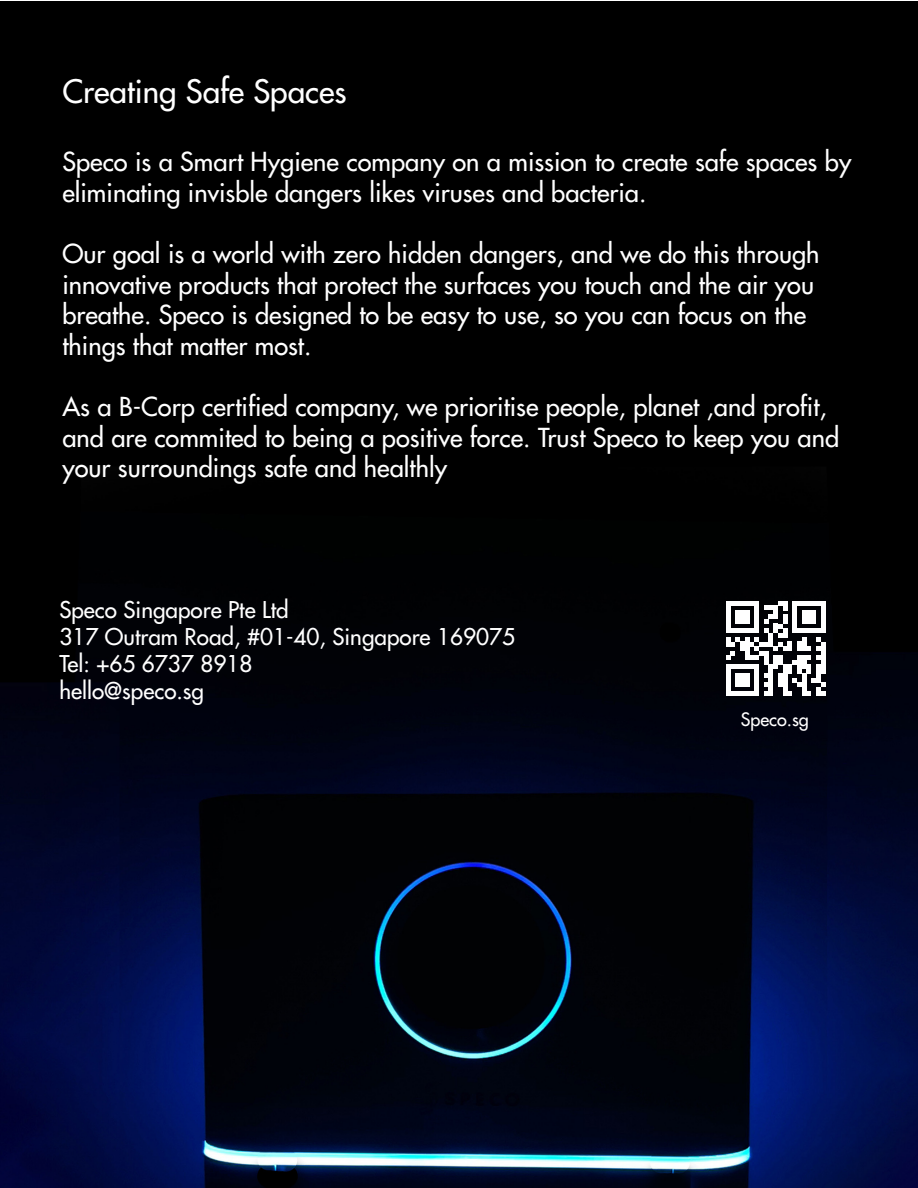
<style>
.page{position:relative;width:918px;height:1188px;background:#fff}
.page>*{position:absolute;margin:0;border:0;box-sizing:border-box;transform-origin:0 0}
.Paragraph_Style_3{font:31.5px "Futura";color:#fff}
.Paragraph_Style_3-2{font:25.5px/30.6px "Futura";color:#fff}
.Paragraph_Style_3-3{font:22.5px "Futura";color:#fff}
.t1{font:18px "Futura";color:#fff}
</style>
<div class="page">
<img style="left:0;top:1px;width:918px;height:1187px">
<svg style="left:726px;top:601px;width:100px;height:95px"></svg>
<p class="Paragraph_Style_3" style="left:62px;top:72px;width:286px">Creating Safe Spaces</p>
<p class="Paragraph_Style_3-2" style="left:62px;top:147px;width:790px">Speco is a Smart Hygiene company on a mission to create safe spaces by eliminating invisble dangers likes viruses and bacteria.</p>
<p class="Paragraph_Style_3-2" style="left:62px;top:239px;width:759px">Our goal is a world with zero hidden dangers, and we do this through innovative products that protect the surfaces you touch and the air you breathe. Speco is designed to be easy to use, so you can focus on the things that matter most.</p>
<p class="Paragraph_Style_3-2" style="left:62px;top:392px;width:778px">As a B-Corp certified company, we prioritise people, planet ,and profit, and are commited to being a positive force. Trust Speco to keep you and your surroundings safe and healthly</p>
<p class="Paragraph_Style_3-3" style="left:59px;top:595px;width:231px">Speco Singapore Pte Ltd</p>
<p class="Paragraph_Style_3-3" style="left:59px;top:622px;width:457px">317 Outram Road, #01-40, Singapore 169075</p>
<p class="Paragraph_Style_3-3" style="left:59px;top:649px;width:195px">Tel: +65 6737 8918</p>
<p class="Paragraph_Style_3-3" style="left:59px;top:676px;width:146px">hello@speco.sg</p>
<p class="t1" style="left:741px;top:708px;width:70px">Speco.sg</p>
</div>
